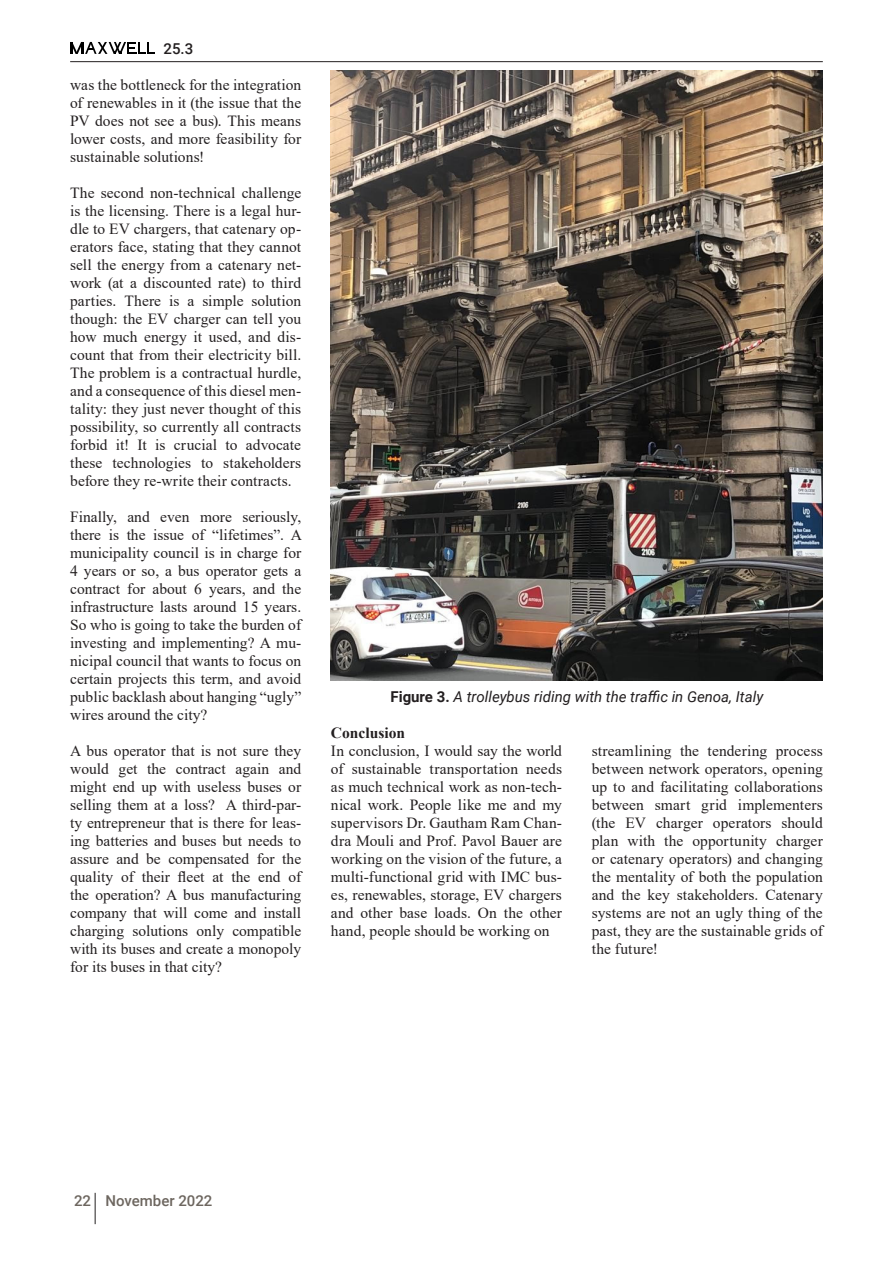
<style>
.page{position:relative;width:893px;height:1263px;background:#fff}
.page>*{position:absolute;margin:0;border:0;box-sizing:border-box;transform-origin:0 0}
.p-text-body{font:15.45px/18px "Times New Roman";color:#231f20;text-align:justify}
.p-text-body-2{font:700 15.45px "Times New Roman";color:#231f20}
.p-text-caption{font:italic 15px "Roboto";color:#231f20}
.t1{font:500 15px "Roboto";color:#6d665f}
.t2{font:500 15px "Roboto";color:#231f20}
.s1{font-weight:700;font-style:normal}
</style>
<div class="page">
<hr style="left:70px;top:61px;width:753px;height:1px;background:#231f20">
<img style="left:331px;top:70px;width:492px;height:610px">
<hr style="left:95px;top:1193px;width:1px;height:31px;background:#231f20">
<svg style="left:70px;top:42px;width:85px;height:12px"></svg>
<p class="t2" style="left:164px;top:38px;width:31px">25.3</p>
<p class="p-text-body" style="left:70px;top:75px;width:233px">was the bottleneck for the integration of renewables in it (the issue that the PV does not see a bus). This means lower costs, and more feasibility for sustainable solutions!</p>
<p class="p-text-body" style="left:70px;top:183px;width:233px">The second non-technical challenge is the licensing. There is a legal hur&shy;dle to EV chargers, that catenary op&shy;erators face, stating that they cannot sell the energy from a catenary net&shy;work (at a discounted rate) to third parties. There is a simple solution though: the EV charger can tell you how much energy it used, and dis&shy;count that from their electricity bill.<br>The problem is a contractual hurdle, and a consequence of this diesel men&shy;tality: they just never thought of this possibility, so currently all contracts forbid it! It is crucial to advocate these technologies to stakeholders before they re-write their contracts.</p>
<p class="p-text-body" style="left:70px;top:507px;width:233px">Finally, and even more seriously, there is the issue of “lifetimes”. A municipality council is in charge for 4 years or so, a bus operator gets a contract for about 6 years, and the infrastructure lasts around 15 years.<br>So who is going to take the burden of investing and implementing? A mu&shy;nicipal council that wants to focus on certain projects this term, and avoid public backlash about hanging “ugly” wires around the city?</p>
<p class="p-text-body" style="left:70px;top:741px;width:233px">A bus operator that is not sure they would get the contract again and might end up with useless buses or selling them at a loss? A third-par&shy;ty entrepreneur that is there for leas&shy;ing batteries and buses but needs to assure and be compensated for the quality of their fleet at the end of the operation? A bus manufacturing company that will come and install charging solutions only compatible with its buses and create a monopoly for its buses in that city?</p>
<p class="p-text-caption" style="left:390px;top:686px;width:374px"><span class="s1">Figure 3.</span> A trolleybus riding with the traffic in Genoa, Italy</p>
<p class="p-text-body-2" style="left:331px;top:722px;width:76px">Conclusion</p>
<p class="p-text-body" style="left:331px;top:741px;width:233px">In conclusion, I would say the world of sustainable transportation needs as much technical work as non-tech&shy;nical work. People like me and my supervisors Dr. Gautham Ram Chan&shy;dra Mouli and Prof. Pavol Bauer are working on the vision of the future, a multi-functional grid with IMC bus&shy;es, renewables, storage, EV chargers and other base loads. On the other hand, people should be working on</p>
<p class="p-text-body" style="left:592px;top:741px;width:233px">streamlining the tendering process between network operators, opening up to and facilitating collaborations between smart grid implementers (the EV charger operators should plan with the opportunity charger or catenary operators) and changing the mentality of both the population and the key stakeholders. Catenary systems are not an ugly thing of the past, they are the sustainable grids of the future!</p>
<p class="t1" style="left:74px;top:1190px;width:19px">22</p>
<p class="t1" style="left:105px;top:1190px;width:109px">November 2022</p>
</div>
